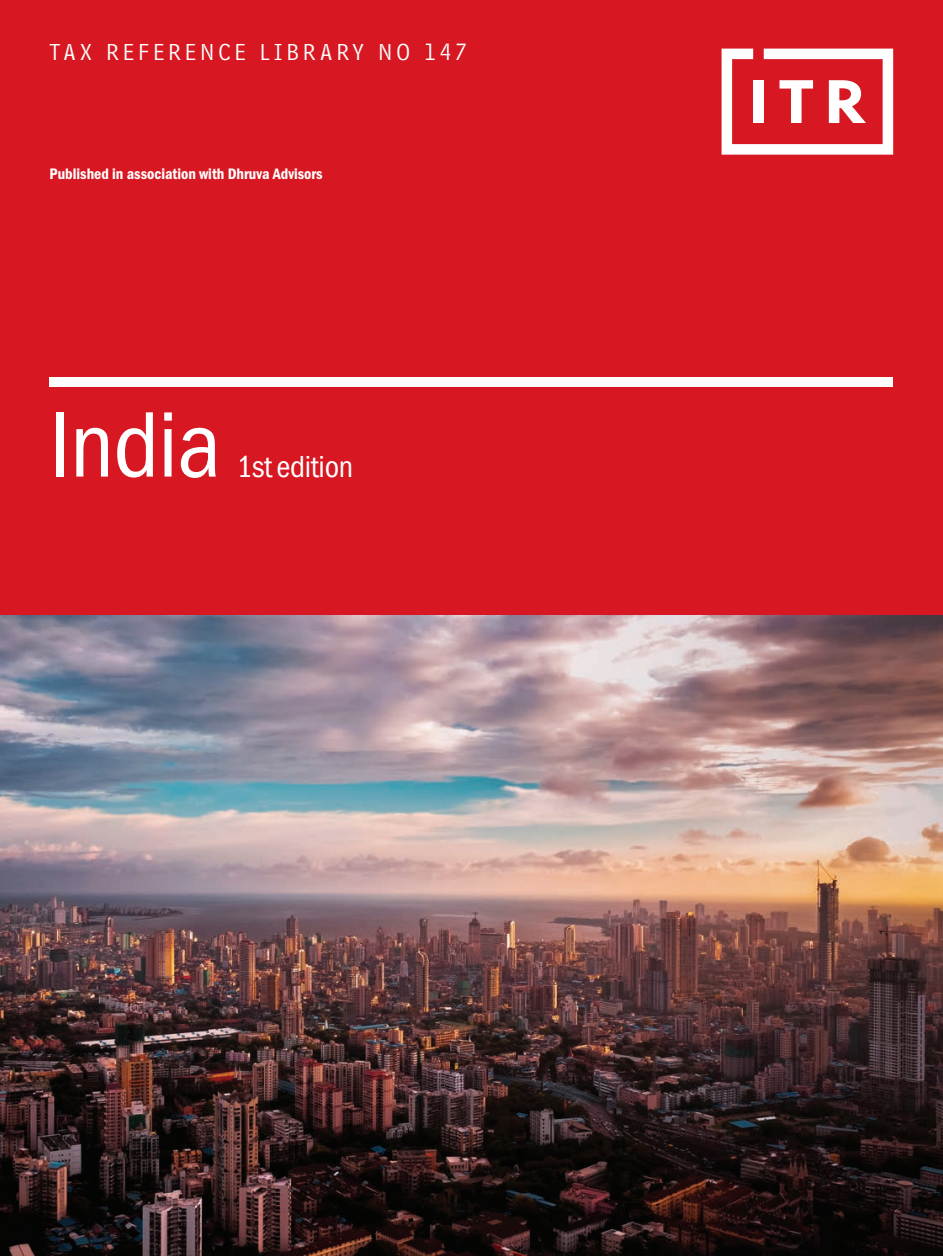
<style>
.page{position:relative;width:943px;height:1256px;background:#fff}
.page>*{position:absolute;margin:0;border:0;box-sizing:border-box;transform-origin:0 0}
.t1{font:96.25px "Franklin Gothic URW Cond";letter-spacing:-.01em;color:#fff}
.t2{font:31.5px "Franklin Gothic URW Cond";letter-spacing:-.01em;color:#fff}
.t3{font:24.5px "Bell Centennial Address";letter-spacing:.18em;color:#fff}
.t4{font:15.75px "Franklin Gothic URW Con Dem";color:#fff}
</style>
<div class="page">
<div style="left:0;top:0;width:943px;height:615px;background:#d71721"></div>
<img style="left:0;top:615px;width:943px;height:640px">
<svg style="left:721px;top:49px;width:172px;height:106px"></svg>
<div style="left:50px;top:377px;width:843px;height:10px;background:#fff"></div>
<h3 class="t3" style="left:50px;top:43px;width:418px">TAX REFERENCE LIBRARY NO 147</h3>
<p class="t4" style="left:50px;top:164px;width:274px">Published in association with Dhruva Advisors</p>
<h1 class="t1" style="left:50px;top:387px;width:173px">India</h1>
<h2 class="t2" style="left:236px;top:447px;width:118px">1st edition</h2>
</div>
